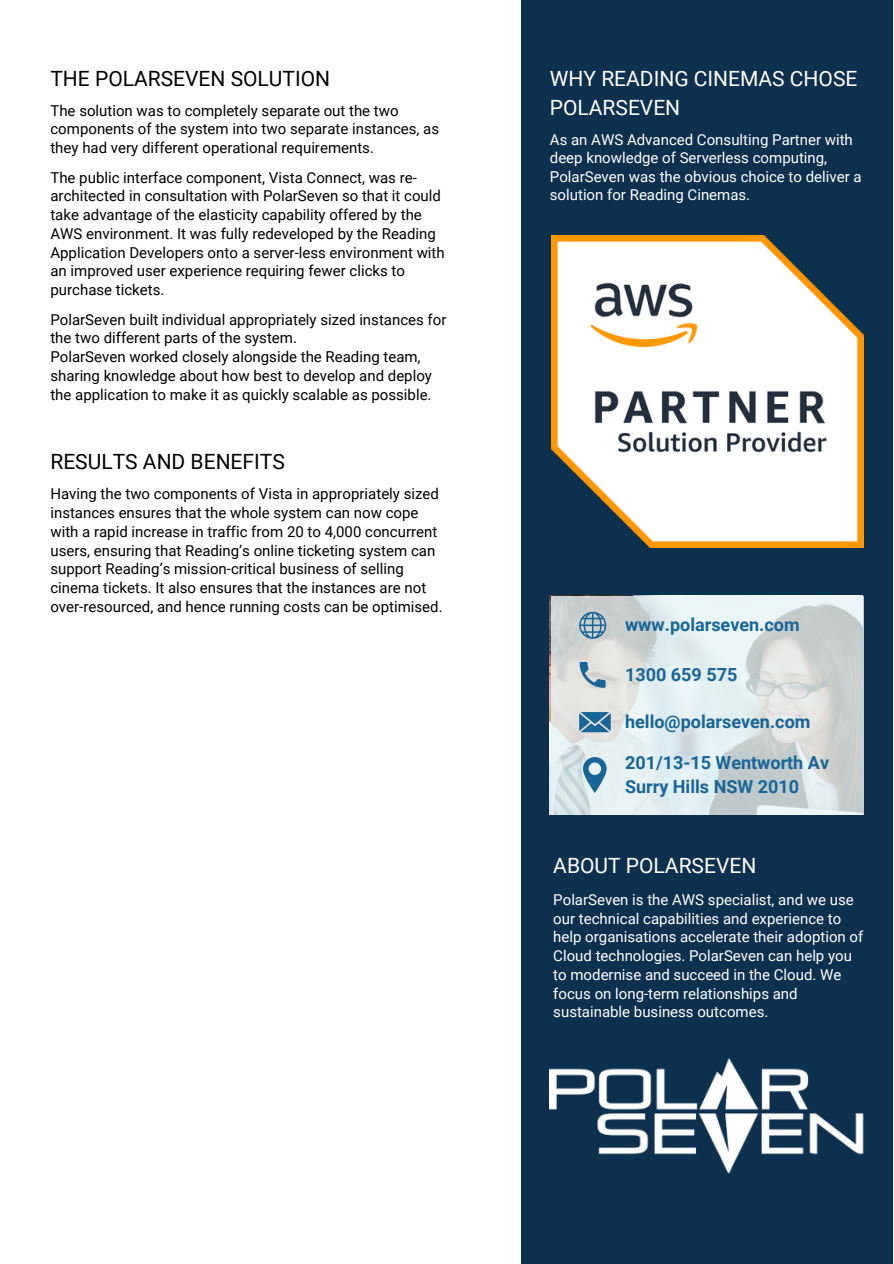
<style>
.page{position:relative;width:894px;height:1264px;background:#fff}
.page>*{position:absolute;margin:0;border:0;box-sizing:border-box;transform-origin:0 0}
.t1{font:21px/29px "Roboto";color:#fff}
.t2{font:21px "Roboto";color:#000}
.t3{font:700 18px "Roboto";color:#196596}
.t4{font:15px/18.8px "Roboto";color:#000}
.t5{font:15px/18.8px "Roboto";color:#fff}
</style>
<div class="page">
<div style="left:521px;top:0;width:371px;height:1263px;background:#0d304f"></div>
<svg style="left:551px;top:596px;width:311px;height:218px;background:#d9e1e2"></svg>
<img style="left:549px;top:1058px;width:315px;height:116px">
<svg style="left:579px;top:611px;width:27px;height:28px"></svg>
<svg style="left:579px;top:662px;width:26px;height:25px"></svg>
<svg style="left:579px;top:712px;width:31px;height:20px"></svg>
<svg style="left:582px;top:757px;width:24px;height:36px"></svg>
<img style="left:551px;top:235px;width:311px;height:312px">
<p class="t2" style="left:50px;top:66px;width:281px">THE POLARSEVEN SOLUTION</p>
<p class="t4" style="left:50px;top:101px;width:390px">The solution was to completely separate out the two components of the system into two separate instances, as they had very different operational requirements.</p>
<p class="t4" style="left:50px;top:168px;width:396px">The public interface component, Vista Connect, was re&shy;architected in consultation with PolarSeven so that it could take advantage of the elasticity capability offered by the AWS environment. It was fully redeveloped by the Reading Application Developers onto a server-less environment with an improved user experience requiring fewer clicks to purchase tickets.</p>
<p class="t4" style="left:50px;top:310px;width:397px">PolarSeven built individual appropriately sized instances for the two different parts of the system.</p>
<p class="t4" style="left:50px;top:348px;width:383px">PolarSeven worked closely alongside the Reading team, sharing knowledge about how best to develop and deploy the application to make it as quickly scalable as possible.</p>
<p class="t2" style="left:50px;top:450px;width:236px">RESULTS AND BENEFITS</p>
<p class="t4" style="left:50px;top:485px;width:393px">Having the two components of Vista in appropriately sized instances ensures that the whole system can now cope with a rapid increase in traffic from 20 to 4,000 concurrent users, ensuring that Reading’s online ticketing system can support Reading’s mission-critical business of selling cinema tickets. It also ensures that the instances are not over-resourced, and hence running costs can be optimised.</p>
<p class="t1" style="left:549px;top:64px;width:309px">WHY READING CINEMAS CHOSE<br>POLARSEVEN</p>
<p class="t5" style="left:549px;top:130px;width:313px">As an AWS Advanced Consulting Partner with deep knowledge of Serverless computing, PolarSeven was the obvious choice to deliver a solution for Reading Cinemas.</p>
<p class="t3" style="left:625px;top:614px;width:176px">www.polarseven.com</p>
<p class="t3" style="left:625px;top:664px;width:114px">1300 659 575</p>
<p class="t3" style="left:625px;top:711px;width:187px">hello@polarseven.com</p>
<p class="t3" style="left:625px;top:752px;width:205px">201/13-15 Wentworth Av</p>
<p class="t3" style="left:625px;top:776px;width:175px">Surry Hills NSW 2010</p>
<p class="t1" style="left:553px;top:851px;width:204px">ABOUT POLARSEVEN</p>
<p class="t5" style="left:553px;top:890px;width:311px">PolarSeven is the AWS specialist, and we use our technical capabilities and experience to help organisations accelerate their adoption of Cloud technologies. PolarSeven can help you to modernise and succeed in the Cloud. We focus on long-term relationships and sustainable business outcomes.</p>
</div>
